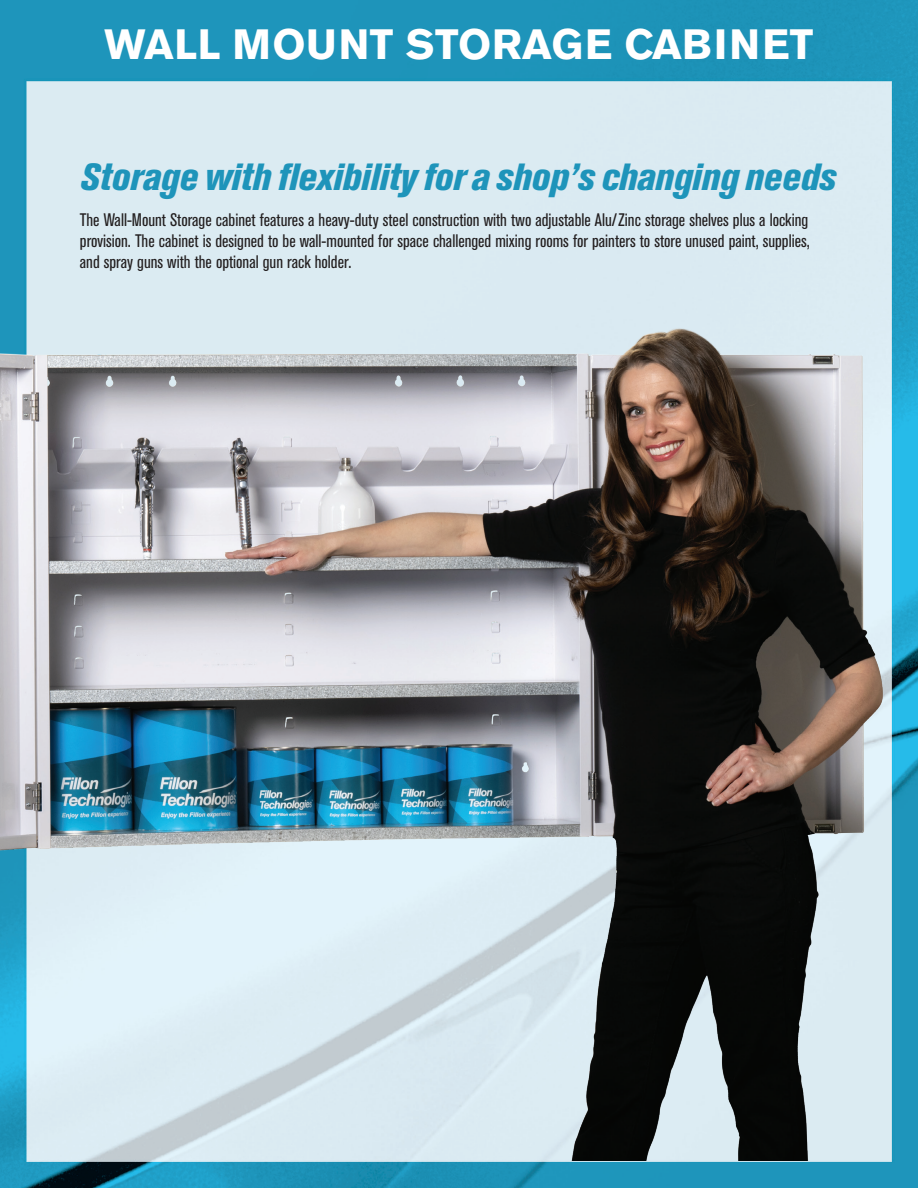
<style>
.page{position:relative;width:918px;height:1188px;background:#fff}
.page>*{position:absolute;margin:0;border:0;box-sizing:border-box;transform-origin:0 0}
.t1{font:700 42px "Akzidenz Grotesk BE";letter-spacing:.01em;color:#fff}
.t2{font:italic 800 condensed 37.5px "Akzidenz Grotesk BE";letter-spacing:-.005em;color:#1e94ba}
.t3{font:condensed 18px/21px "Akzidenz Grotesk BE";color:#231f20}
</style>
<div class="page">
<img style="left:0;top:0;width:918px;height:1188px">
<img style="left:0;top:307px;width:899px;height:854px">
<p class="t1" style="left:105px;top:20px;width:710px">WALL MOUNT STORAGE CABINET</p>
<p class="t2" style="left:80px;top:157px;width:757px">Storage with flexibility for a shop’s changing needs</p>
<p class="t3" style="left:80px;top:210px;width:730px">The Wall-Mount Storage cabinet features a heavy-duty steel construction with two adjustable Alu/Zinc storage shelves plus a locking</p>
<p class="t3" style="left:80px;top:231px;width:731px">provision. The cabinet is designed to be wall-mounted for space challenged mixing rooms for painters to store unused paint, supplies, and spray guns with the optional gun rack holder.</p>
</div>
